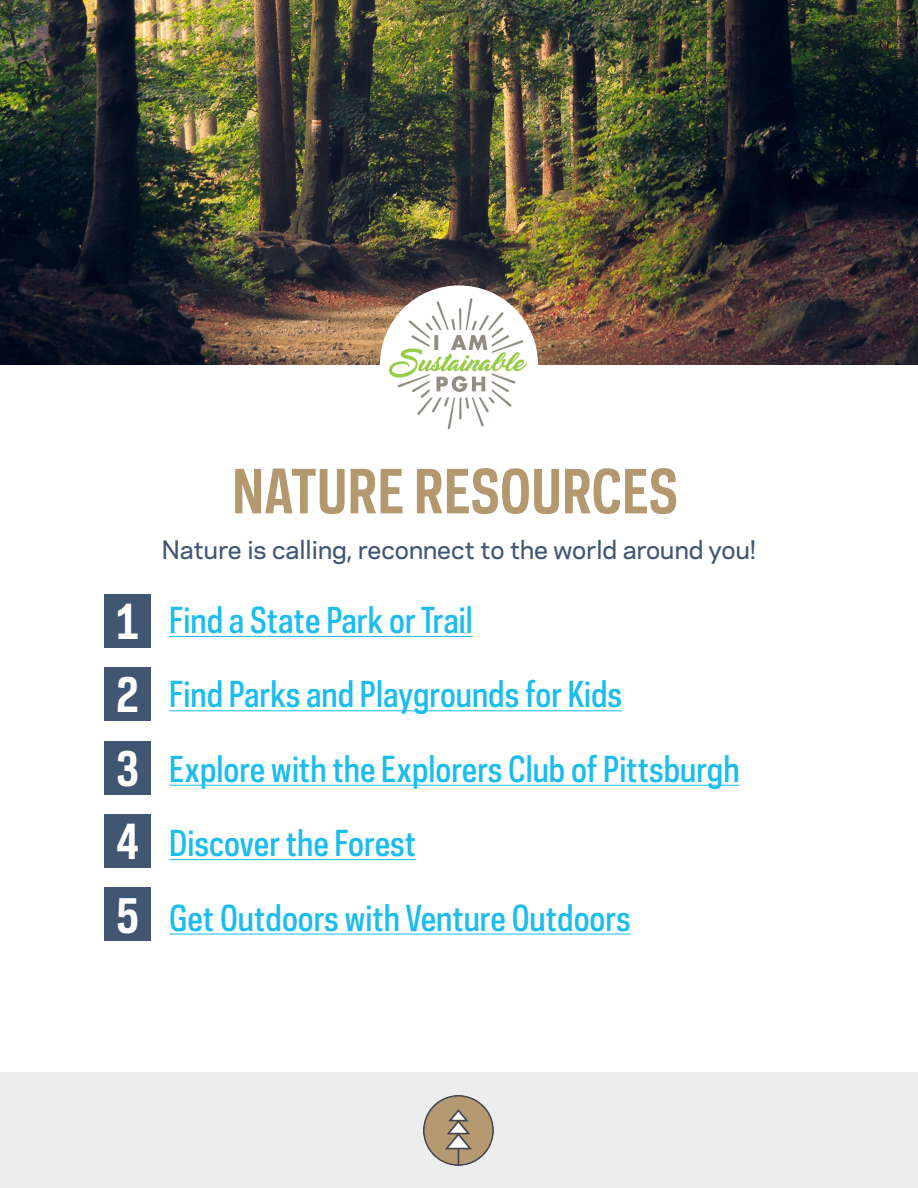
<style>
.page{position:relative;width:918px;height:1188px;background:#fff}
.page>*{position:absolute;margin:0;border:0;box-sizing:border-box;transform-origin:0 0}
.t1{font:700 57px "Galaxie Polaris Condensed";color:#b39870}
.t2{font:700 45.6px "Galaxie Polaris Condensed";color:#fff}
.t3{font:500 33.6px "Galaxie Polaris Condensed";color:#1bbcee}
.t4{font:500 24px "Galaxie Polaris";color:#405673}
</style>
<div class="page">
<div style="left:0;top:1073px;width:918px;height:115px;background:#ededed"></div>
<img style="left:0;top:0;width:918px;height:365px">
<img style="left:424px;top:1096px;width:69px;height:69px">
<hr style="left:169px;top:636px;width:304px;height:1px;background:#1bbcee">
<hr style="left:169px;top:710px;width:453px;height:1px;background:#1bbcee">
<hr style="left:169px;top:785px;width:571px;height:1px;background:#1bbcee">
<hr style="left:169px;top:859px;width:247px;height:1px;background:#1bbcee">
<hr style="left:169px;top:934px;width:462px;height:1px;background:#1bbcee">
<div style="left:104px;top:594px;width:47px;height:53px;background:#405673"></div>
<div style="left:104px;top:667px;width:47px;height:54px;background:#405673"></div>
<div style="left:104px;top:741px;width:47px;height:53px;background:#405673"></div>
<div style="left:104px;top:814px;width:47px;height:54px;background:#405673"></div>
<div style="left:104px;top:888px;width:47px;height:53px;background:#405673"></div>
<img style="left:383px;top:288px;width:154px;height:142px">
<div style="left:380px;top:285px;width:158px;height:159px;border:6px solid #fff;border-radius:50%"></div>
<p class="t2" style="left:116px;top:591px;width:25px">1</p>
<p class="t2" style="left:116px;top:664px;width:25px">2</p>
<p class="t2" style="left:116px;top:738px;width:25px">3</p>
<p class="t2" style="left:116px;top:811px;width:25px">4</p>
<p class="t2" style="left:116px;top:885px;width:25px">5</p>
<p class="t1" style="left:232px;top:453px;width:447px">NATURE RESOURCES</p>
<p class="t4" style="left:162px;top:532px;width:596px">Nature is calling, reconnect to the world around you!</p>
<p class="t3" style="left:169px;top:598px;width:305px">Find a State Park or Trail</p>
<p class="t3" style="left:169px;top:672px;width:454px">Find Parks and Playgrounds for Kids</p>
<p class="t3" style="left:169px;top:747px;width:572px">Explore with the Explorers Club of Pittsburgh</p>
<p class="t3" style="left:169px;top:821px;width:248px">Discover the Forest</p>
<p class="t3" style="left:169px;top:895px;width:463px">Get Outdoors with Venture Outdoors</p>
</div>
